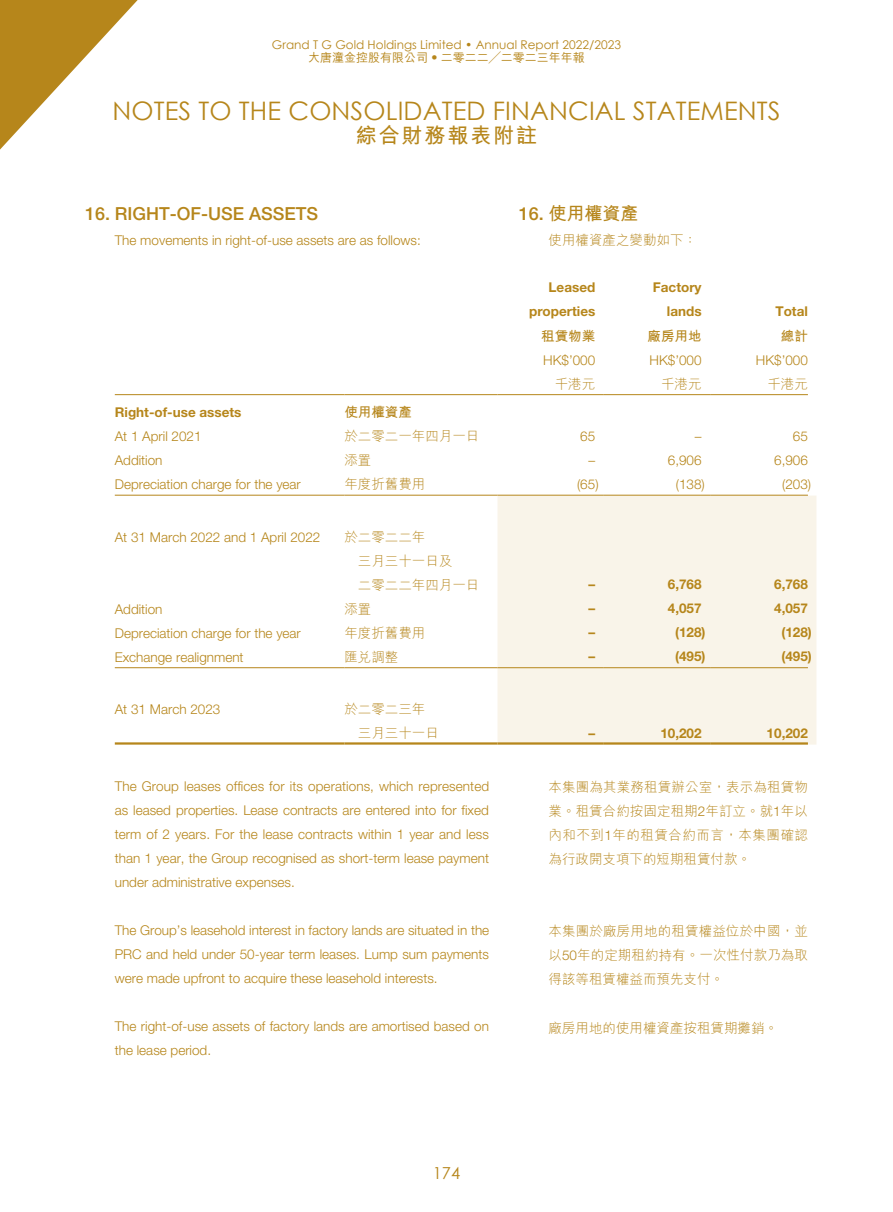
<style>
.page{position:relative;width:893px;height:1212px;background:#fff}
.page>*{position:absolute;margin:0;border:0;box-sizing:border-box;transform-origin:0 0}
.t1{font:25.5px "Century Gothic";letter-spacing:.005em;color:#b6861b}
.t2{font:700 21px "M Hei HK";letter-spacing:.09em;color:#b6861b}
.t3{font:500 18px "Helvetica Neue LT Std";color:#b6861b}
.t4{font:700 18px "M Hei HK";color:#b6861b}
.t5{font:16.5px "Century Gothic";color:#b6861b}
.t6{font:300 13.5px/24px "Helvetica Neue LT Std";color:#b6861b;text-align:justify}
.t7{font:300 13.5px/24px "M Hei HK";color:#b6861b}
.t8{font:700 13.5px/24px "Helvetica Neue LT Std";color:#b6861b;text-align:right}
.t9{font:700 13.5px "M Hei HK";color:#b6861b}
.t10{font:12px "Century Gothic";color:#b6861b}
.t11{font:500 12px "M Hei HK";color:#b6861b}
.s1{font-family:"Helvetica Neue LT Std";font-weight:500}
.s2{font-family:"Helvetica Neue LT Std"}
</style>
<div class="page">
<svg style="left:0;top:0;width:138px;height:150px"></svg>
<div style="left:497px;top:496px;width:319px;height:249px;background:#f9f4e9"></div>
<hr style="left:115px;top:394px;width:229px;height:1px;background:#b6861b">
<hr style="left:344px;top:394px;width:153px;height:1px;background:#b6861b">
<hr style="left:497px;top:394px;width:107px;height:1px;background:#b6861b">
<hr style="left:604px;top:394px;width:106px;height:1px;background:#b6861b">
<hr style="left:710px;top:394px;width:98px;height:1px;background:#b6861b">
<hr style="left:115px;top:495px;width:229px;height:1px;background:#b6861b">
<hr style="left:344px;top:495px;width:153px;height:1px;background:#b6861b">
<hr style="left:497px;top:495px;width:107px;height:1px;background:#b6861b">
<hr style="left:604px;top:495px;width:106px;height:1px;background:#b6861b">
<hr style="left:710px;top:495px;width:98px;height:1px;background:#b6861b">
<hr style="left:115px;top:667px;width:229px;height:1px;background:#b6861b">
<hr style="left:344px;top:667px;width:153px;height:1px;background:#b6861b">
<hr style="left:497px;top:667px;width:107px;height:1px;background:#b6861b">
<hr style="left:604px;top:667px;width:106px;height:1px;background:#b6861b">
<hr style="left:710px;top:667px;width:98px;height:1px;background:#b6861b">
<hr style="left:115px;top:742px;width:229px;height:3px;background:#b6861b">
<hr style="left:344px;top:742px;width:153px;height:3px;background:#b6861b">
<hr style="left:497px;top:742px;width:107px;height:3px;background:#b6861b">
<hr style="left:604px;top:742px;width:106px;height:3px;background:#b6861b">
<hr style="left:710px;top:742px;width:98px;height:3px;background:#b6861b">
<p class="t10" style="left:272px;top:36px;width:350px">Grand T G Gold Holdings Limited • Annual Report 2022/2023</p>
<p class="t11" style="left:308px;top:49px;width:278px">大唐潼金控股有限公司•二零二二╱二零二三年年報</p>
<h1 class="t1" style="left:112px;top:93px;width:670px">NOTES TO THE CONSOLIDATED FINANCIAL STATEMENTS</h1>
<h2 class="t2" style="left:356px;top:120px;width:183px">綜合財務報表附註</h2>
<h3 class="t3" style="left:85px;top:203px;width:235px">16. RIGHT-OF-USE ASSETS</h3>
<p class="t6" style="left:115px;top:228px;width:308px">The movements in right-of-use assets are as follows:</p>
<h3 class="t4" style="left:519px;top:200px;width:121px"><span class="s1">16.</span> 使用權資產</h3>
<p class="t7" style="left:549px;top:228px;width:150px">使用權資產之變動如下：</p>
<p class="t8" style="left:529px;top:275px;width:68px">Leased properties</p>
<p class="t8" style="left:653px;top:275px;width:50px">Factory lands</p>
<p class="t8" style="left:775px;top:299px;width:34px">Total</p>
<p class="t9" style="left:541px;top:326px;width:55px">租賃物業</p>
<p class="t9" style="left:648px;top:326px;width:55px">廠房用地</p>
<p class="t9" style="left:781px;top:326px;width:28px">總計</p>
<p class="t6" style="left:543px;top:348px;width:54px">HK$’000</p>
<p class="t6" style="left:650px;top:348px;width:54px">HK$’000</p>
<p class="t6" style="left:756px;top:348px;width:54px">HK$’000</p>
<p class="t7" style="left:555px;top:372px;width:42px">千港元</p>
<p class="t7" style="left:661px;top:372px;width:42px">千港元</p>
<p class="t7" style="left:767px;top:372px;width:42px">千港元</p>
<p class="t8" style="left:115px;top:400px;width:128px">Right-of-use assets</p>
<p class="t9" style="left:344px;top:402px;width:69px">使用權資產</p>
<p class="t6" style="left:115px;top:424px;width:88px">At 1 April 2021</p>
<p class="t7" style="left:344px;top:424px;width:136px">於二零二一年四月一日</p>
<p class="t6" style="left:580px;top:424px;width:17px">65</p>
<p class="t6" style="left:695px;top:424px;width:8px">–</p>
<p class="t6" style="left:793px;top:424px;width:17px">65</p>
<p class="t6" style="left:115px;top:448px;width:49px">Addition</p>
<p class="t7" style="left:344px;top:448px;width:28px">添置</p>
<p class="t6" style="left:589px;top:448px;width:8px">–</p>
<p class="t6" style="left:668px;top:448px;width:35px">6,906</p>
<p class="t6" style="left:774px;top:448px;width:35px">6,906</p>
<p class="t6" style="left:115px;top:472px;width:188px">Depreciation charge for the year</p>
<p class="t7" style="left:344px;top:472px;width:82px">年度折舊費用</p>
<p class="t6" style="left:577px;top:472px;width:23px">(65)</p>
<p class="t6" style="left:676px;top:472px;width:31px">(138)</p>
<p class="t6" style="left:782px;top:472px;width:31px">(203)</p>
<p class="t6" style="left:115px;top:525px;width:207px">At 31 March 2022 and 1 April 2022</p>
<p class="t7" style="left:358px;top:525px;width:123px;text-indent:-13px">於二零二二年<br>三月三十一日及<br>二零二二年四月一日</p>
<p class="t8" style="left:589px;top:572px;width:8px">–</p>
<p class="t8" style="left:668px;top:572px;width:35px">6,768</p>
<p class="t8" style="left:774px;top:572px;width:35px">6,768</p>
<p class="t6" style="left:115px;top:597px;width:49px">Addition</p>
<p class="t7" style="left:344px;top:597px;width:28px">添置</p>
<p class="t8" style="left:589px;top:596px;width:8px">–</p>
<p class="t8" style="left:668px;top:596px;width:35px">4,057</p>
<p class="t8" style="left:774px;top:596px;width:35px">4,057</p>
<p class="t6" style="left:115px;top:621px;width:188px">Depreciation charge for the year</p>
<p class="t7" style="left:344px;top:621px;width:82px">年度折舊費用</p>
<p class="t8" style="left:589px;top:620px;width:8px">–</p>
<p class="t8" style="left:675px;top:620px;width:32px">(128)</p>
<p class="t8" style="left:781px;top:620px;width:32px">(128)</p>
<p class="t6" style="left:115px;top:645px;width:130px">Exchange realignment</p>
<p class="t7" style="left:344px;top:645px;width:55px">匯兌調整</p>
<p class="t8" style="left:589px;top:644px;width:8px">–</p>
<p class="t8" style="left:675px;top:644px;width:32px">(495)</p>
<p class="t8" style="left:781px;top:644px;width:32px">(495)</p>
<p class="t6" style="left:115px;top:697px;width:107px">At 31 March 2023</p>
<p class="t7" style="left:358px;top:697px;width:82px;text-indent:-13px">於二零二三年三月三十一日</p>
<p class="t6" style="left:115px;top:774px;width:376px">The Group leases offices for its operations, which represented as leased properties. Lease contracts are entered into for fixed term of 2 years. For the lease contracts within 1 year and less than 1 year, the Group recognised as short-term lease payment under administrative expenses.</p>
<p class="t6" style="left:115px;top:918px;width:376px">The Group’s leasehold interest in factory lands are situated in the PRC and held under 50-year term leases. Lump sum payments were made upfront to acquire these leasehold interests.</p>
<p class="t6" style="left:115px;top:1014px;width:376px">The right-of-use assets of factory lands are amortised based on the lease period.</p>
<p class="t5" style="left:433px;top:1162px;width:29px">174</p>
<p class="t8" style="left:589px;top:721px;width:8px">–</p>
<p class="t8" style="left:660px;top:721px;width:43px">10,202</p>
<p class="t8" style="left:767px;top:721px;width:43px">10,202</p>
<p class="t7" style="left:549px;top:775px;width:261px;text-align:justify">本集團為其業務租賃辦公室，表示為租賃物業。租賃合約按固定租期<span class="s2">2</span>年訂立。就<span class="s2">1</span>年以內和不到<span class="s2">1</span>年的租賃合約而言，本集團確認為行政開支項下的短期租賃付款。</p>
<p class="t7" style="left:549px;top:919px;width:261px;text-align:justify">本集團於廠房用地的租賃權益位於中國，並以<span class="s2">50</span>年的定期租約持有。一次性付款乃為取得該等租賃權益而預先支付。</p>
<p class="t7" style="left:549px;top:1015px;width:231px">廠房用地的使用權資產按租賃期攤銷。</p>
</div>
